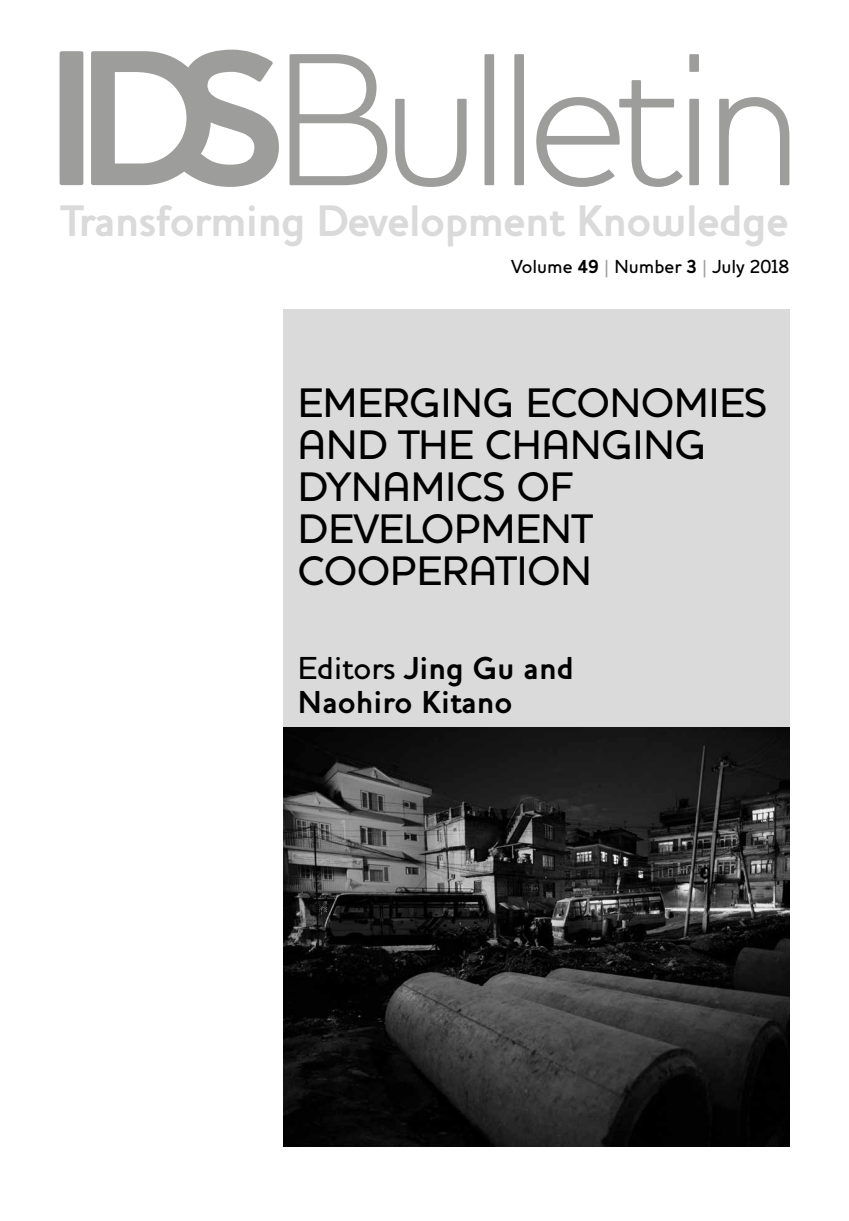
<style>
.page{position:relative;width:849px;height:1221px;background:#fff}
.page>*{position:absolute;margin:0;border:0;box-sizing:border-box;transform-origin:0 0}
.t1{font:700 44.98px "Houschka";letter-spacing:-.02em;color:#dadada}
.t2{font:500 42px/42px "Houschka";color:#000}
.t3{font:700 32.38px/34.1px "Houschka";color:#000}
.t4{font:500 19.25px "Houschka";color:#000}
.s1{font-weight:700}
.s2{color:#9d9d9c}
.s3{font-weight:500}
</style>
<div class="page">
<div style="left:60px;top:51px;width:23px;height:134px;background:#9d9d9c;border-radius:2px"></div>
<svg style="left:91px;top:50px;width:188px;height:137px"></svg>
<svg style="left:289px;top:54px;width:98px;height:131px"></svg>
<svg style="left:395px;top:99px;width:71px;height:88px"></svg>
<div style="left:484px;top:54px;width:10px;height:131px;background:#9d9d9c"></div>
<div style="left:514px;top:54px;width:10px;height:131px;background:#9d9d9c"></div>
<svg style="left:536px;top:80px;width:146px;height:107px"></svg>
<svg style="left:689px;top:54px;width:9px;height:131px"></svg>
<svg style="left:719px;top:97px;width:70px;height:88px"></svg>
<div style="left:283px;top:308px;width:506px;height:419px;background:#dadada"></div>
<img style="left:283px;top:727px;width:506px;height:419px">
<p class="t1" style="left:61px;top:194px;width:729px">Transforming Development Knowledge</p>
<p class="t4" style="left:511px;top:254px;width:279px">Volume <span class="s1">49</span> <span class="s2">|</span> Number <span class="s1">3</span> <span class="s2">|</span> July 2018</p>
<p class="t2" style="left:298px;top:381px;width:470px">EMERGING ECONOMIES<br>AND THE CHANGING<br>DYNAMICS OF<br>DEVELOPMENT<br>COOPERATION</p>
<p class="t3" style="left:298px;top:650px;width:277px"><span class="s3">Editors</span> Jing Gu and<br>Naohiro Kitano</p>
</div>
